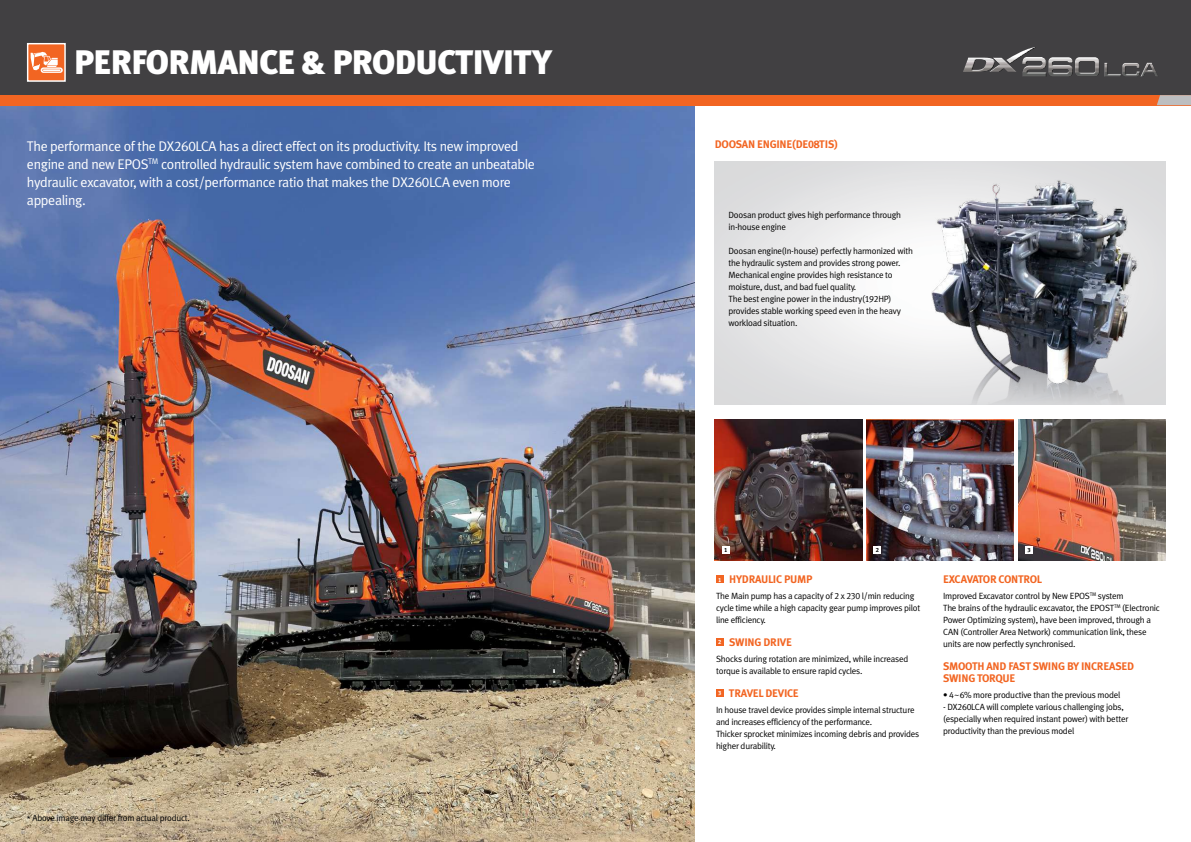
<style>
.page{position:relative;width:1191px;height:842px;background:#fff}
.page>*{position:absolute;margin:0;border:0;box-sizing:border-box;transform-origin:0 0}
.t1{font:900 34px "Meta Plus Lining";letter-spacing:-.025em;color:#fff}
.t2{font:14px/18px "Meta Plus Lining Normal";letter-spacing:-.025em;color:#fff}
.t3{font:700 11px/12px "Meta Plus Lining";letter-spacing:-.025em;color:#f26522}
.t4{font:9px/12px "Meta Plus Lining Normal";letter-spacing:-.025em;color:#000}
.t5{font:700 6px "Meta Plus Lining";color:#fff}
.t6{font:700 6px "Meta Plus Lining";color:#000}
</style>
<div class="page">
<img style="left:0;top:0;width:1191px;height:842px">
<h1 class="t1" style="left:74px;top:43px;width:479px">PERFORMANCE &amp; PRODUCTIVITY</h1>
<p class="t2" style="left:27px;top:137px;width:509px">The performance of the DX260LCA has a direct effect on its productivity. Its new improved engine and new EPOS<sup>TM</sup> controlled hydraulic system have combined to create an unbeatable hydraulic excavator, with a cost/performance ratio that makes the DX260LCA even more appealing.</p>
<p class="t4" style="left:27px;top:811px;width:164px">* Above image may differ from actual product.</p>
<p class="t3" style="left:715px;top:139px;width:124px">DOOSAN ENGINE(DE08TIS)</p>
<p class="t4" style="left:728px;top:209px;width:174px">Doosan product gives high performance through in-house engine</p>
<p class="t4" style="left:728px;top:245px;width:186px">Doosan engine(In-house) perfectly harmonized with the hydraulic system and provides strong power.<br>Mechanical engine provides high resistance to moisture, dust, and bad fuel quality.<br>The best engine power in the industry(192HP) provides stable working speed even in the heavy workload situation.</p>
<p class="t6" style="left:724px;top:547px;width:5px">1</p>
<p class="t6" style="left:875px;top:547px;width:5px">2</p>
<p class="t6" style="left:1027px;top:547px;width:5px">3</p>
<p class="t3" style="left:729px;top:574px;width:85px">HYDRAULIC PUMP</p>
<p class="t4" style="left:716px;top:590px;width:206px">The Main pump has a capacity of 2 x 230 ℓ/min reducing cycle time while a high capacity gear pump improves pilot line efficiency.</p>
<p class="t5" style="left:718px;top:576px;width:5px">1</p>
<p class="t3" style="left:729px;top:636px;width:64px">SWING DRIVE</p>
<p class="t4" style="left:716px;top:653px;width:194px">Shocks during rotation are minimized, while increased torque is available to ensure rapid cycles.</p>
<p class="t5" style="left:718px;top:639px;width:5px">2</p>
<p class="t3" style="left:729px;top:687px;width:71px">TRAVEL DEVICE</p>
<p class="t4" style="left:716px;top:704px;width:205px">In house travel device provides simple internal structure and increases efficiency of the performance.<br>Thicker sprocket minimizes incoming debris and provides higher durability.</p>
<p class="t5" style="left:718px;top:689px;width:5px">3</p>
<p class="t3" style="left:943px;top:574px;width:101px">EXCAVATOR CONTROL</p>
<p class="t4" style="left:943px;top:590px;width:218px">Improved Excavator control by New EPOS<sup>TM</sup> system<br>The brains of the hydraulic excavator, the EPOST<sup>TM</sup> (Electronic Power Optimizing system), have been improved, through a CAN (Controller Area Network) communication link, these units are now perfectly synchronised.</p>
<p class="t3" style="left:943px;top:660px;width:193px">SMOOTH AND FAST SWING BY INCREASED<br>SWING TORQUE</p>
<p class="t4" style="left:943px;top:689px;width:179px">• 4~6% more productive than the previous model</p>
<p class="t4" style="left:943px;top:701px;width:187px">- DX260LCA will complete various challenging jobs, (especially when required instant power) with better productivity than the previous model</p>
</div>
